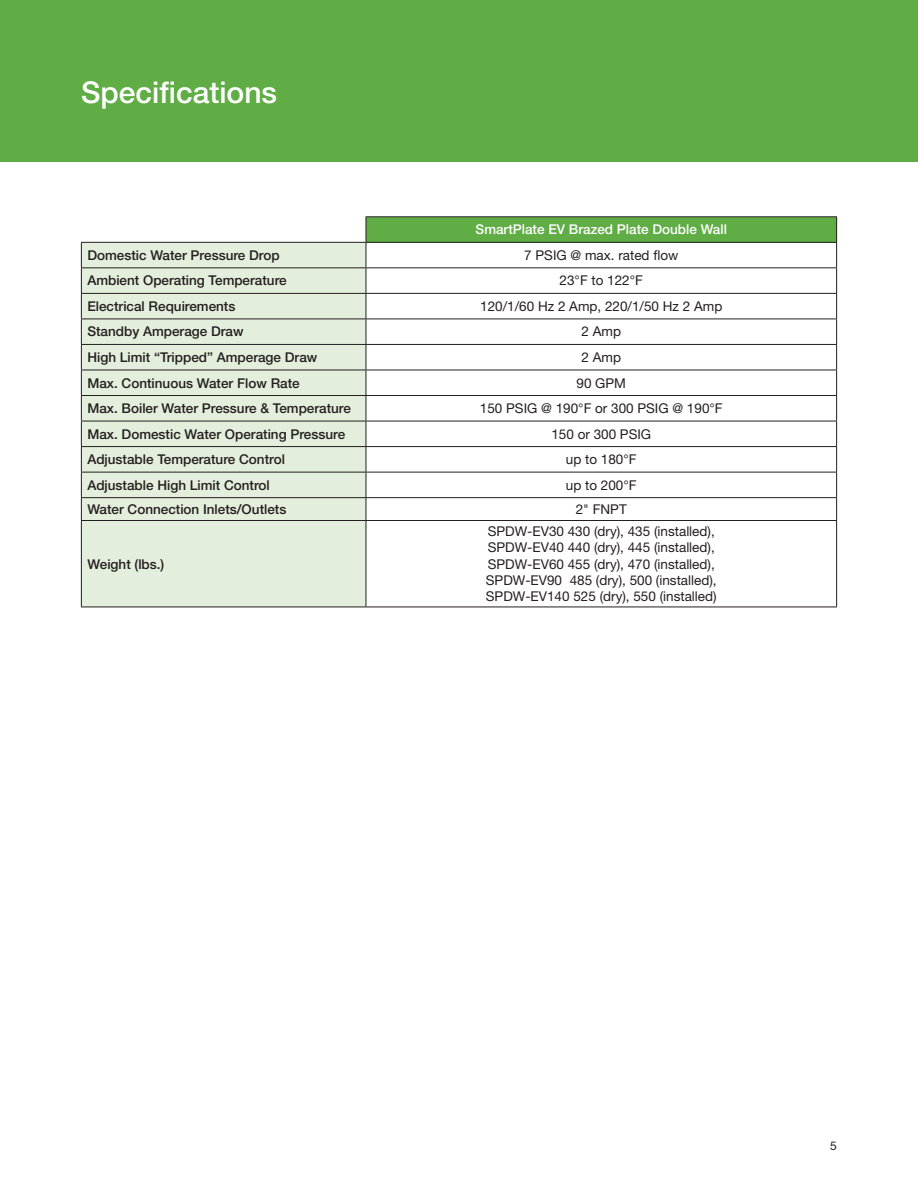
<style>
.page{position:relative;width:918px;height:1188px;background:#fff}
.page>*{position:absolute;margin:0;border:0;box-sizing:border-box;transform-origin:0 0}
.bodycopy{font:500 30px "Helvetica Neue LT Std";color:#fff}
.t1{font:500 13.5px "Helvetica Neue LT Std";color:#231f20}
.t2{font:13.5px/16.2px "Helvetica Neue LT Std";color:#231f20}
.t3{font:500 13.5px "Helvetica Neue LT Std";color:#fff}
.bodycopy-2{font:12px "Helvetica Neue LT Std";color:#231f20}
</style>
<div class="page">
<div style="left:0;top:0;width:918px;height:162px;background:#60ad45"></div>
<div style="left:366px;top:217px;width:471px;height:25px;background:#60ad45"></div>
<div style="left:82px;top:243px;width:284px;height:364px;background:#e4eedc"></div>
<hr style="left:366px;top:216px;width:471px;height:1px;background:#231f20">
<hr style="left:366px;top:242px;width:471px;height:1px;background:#231f20">
<hr style="left:81px;top:267px;width:285px;height:1px;background:#231f20">
<hr style="left:366px;top:267px;width:471px;height:1px;background:#231f20">
<hr style="left:81px;top:293px;width:285px;height:1px;background:#231f20">
<hr style="left:366px;top:293px;width:471px;height:1px;background:#231f20">
<hr style="left:81px;top:319px;width:285px;height:1px;background:#231f20">
<hr style="left:366px;top:319px;width:471px;height:1px;background:#231f20">
<hr style="left:81px;top:344px;width:285px;height:1px;background:#231f20">
<hr style="left:366px;top:344px;width:471px;height:1px;background:#231f20">
<hr style="left:81px;top:370px;width:285px;height:1px;background:#231f20">
<hr style="left:366px;top:370px;width:471px;height:1px;background:#231f20">
<hr style="left:81px;top:395px;width:285px;height:1px;background:#231f20">
<hr style="left:366px;top:395px;width:471px;height:1px;background:#231f20">
<hr style="left:81px;top:421px;width:285px;height:1px;background:#231f20">
<hr style="left:366px;top:421px;width:471px;height:1px;background:#231f20">
<hr style="left:81px;top:446px;width:285px;height:1px;background:#231f20">
<hr style="left:366px;top:446px;width:471px;height:1px;background:#231f20">
<hr style="left:81px;top:472px;width:285px;height:1px;background:#231f20">
<hr style="left:366px;top:472px;width:471px;height:1px;background:#231f20">
<hr style="left:81px;top:497px;width:285px;height:1px;background:#231f20">
<svg style="left:81px;top:243px;width:1px;height:277px"></svg>
<hr style="left:366px;top:497px;width:471px;height:1px;background:#231f20">
<svg style="left:836px;top:217px;width:1px;height:303px"></svg>
<hr style="left:81px;top:520px;width:285px;height:1px;background:#231f20">
<hr style="left:81px;top:521px;width:1px;height:86px;background:#231f20">
<hr style="left:366px;top:520px;width:471px;height:1px;background:#231f20">
<hr style="left:366px;top:521px;width:1px;height:86px;background:#231f20">
<hr style="left:836px;top:521px;width:1px;height:86px;background:#231f20">
<hr style="left:81px;top:607px;width:285px;height:1px;background:#231f20">
<hr style="left:366px;top:607px;width:471px;height:1px;background:#231f20">
<svg style="left:366px;top:217px;width:1px;height:303px"></svg>
<hr style="left:81px;top:242px;width:285px;height:1px;background:#231f20">
<p class="bodycopy" style="left:81px;top:74px;width:198px">Specifications</p>
<p class="t3" style="left:476px;top:222px;width:253px">SmartPlate EV Brazed Plate Double Wall</p>
<p class="t1" style="left:87px;top:247px;width:194px">Domestic Water Pressure Drop</p>
<p class="t2" style="left:524px;top:247px;width:156px">7 PSIG @ max. rated flow</p>
<p class="t1" style="left:87px;top:273px;width:201px">Ambient Operating Temperature</p>
<p class="t2" style="left:560px;top:272px;width:85px">23°F to 122°F</p>
<p class="t1" style="left:87px;top:298px;width:150px">Electrical Requirements</p>
<p class="t2" style="left:480px;top:298px;width:244px">120/1/60 Hz 2 Amp, 220/1/50 Hz 2 Amp</p>
<p class="t1" style="left:87px;top:324px;width:158px">Standby Amperage Draw</p>
<p class="t2" style="left:582px;top:323px;width:41px">2 Amp</p>
<p class="t1" style="left:87px;top:349px;width:232px">High Limit “Tripped” Amperage Draw</p>
<p class="t2" style="left:582px;top:349px;width:41px">2 Amp</p>
<p class="t1" style="left:87px;top:375px;width:214px">Max. Continuous Water Flow Rate</p>
<p class="t2" style="left:577px;top:374px;width:51px">90 GPM</p>
<p class="t1" style="left:87px;top:400px;width:265px">Max. Boiler Water Pressure &amp; Temperature</p>
<p class="t2" style="left:480px;top:400px;width:244px">150 PSIG @ 190°F or 300 PSIG @ 190°F</p>
<p class="t1" style="left:87px;top:426px;width:259px">Max. Domestic Water Operating Pressure</p>
<p class="t2" style="left:551px;top:426px;width:101px">150 or 300 PSIG</p>
<p class="t1" style="left:87px;top:451px;width:199px">Adjustable Temperature Control</p>
<p class="t2" style="left:566px;top:451px;width:72px">up to 180°F</p>
<p class="t1" style="left:87px;top:477px;width:184px">Adjustable High Limit Control</p>
<p class="t2" style="left:566px;top:477px;width:72px">up to 200°F</p>
<p class="t1" style="left:87px;top:501px;width:201px">Water Connection Inlets/Outlets</p>
<p class="t2" style="left:576px;top:501px;width:53px">2" FNPT</p>
<p class="t1" style="left:87px;top:556px;width:79px">Weight (lbs.)</p>
<p class="t2" style="left:486px;top:523px;width:232px">SPDW-EV30 430 (dry), 435 (installed), SPDW-EV40 440 (dry), 445 (installed), SPDW-EV60 455 (dry), 470 (installed), SPDW-EV90 485 (dry), 500 (installed), SPDW-EV140 525 (dry), 550 (installed)</p>
<p class="bodycopy-2" style="left:830px;top:1139px;width:8px">5</p>
</div>
